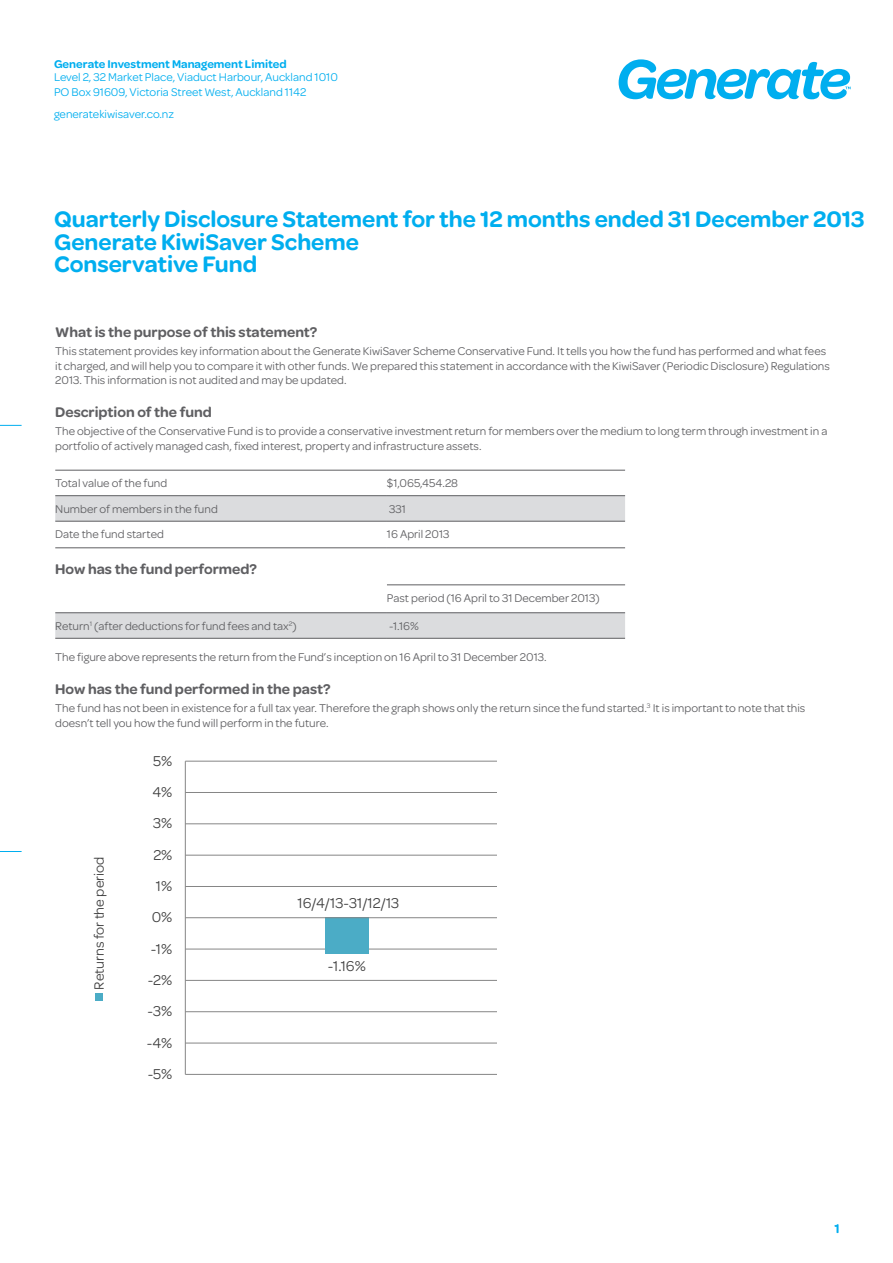
<style>
.page{position:relative;width:893px;height:1263px;background:#fff}
.page>*{position:absolute;margin:0;border:0;box-sizing:border-box;transform-origin:0 0}
.t1{font:600 24px "Omnes";color:#00aeef}
.t2{font:16.35px "Omnes";color:#404040}
.t3{font:16.2px "Omnes";color:#404040}
.t4{font:15.3px "Omnes";color:#404040}
.t5{font:15.15px "Omnes";color:#404040}
.Paragraph_Style_2{font:600 15px "Omnes";color:#5f5f62}
.t6{font:14.4px "Omnes";color:#404040}
.Paragraph_Style_1{font:600 13.5px "Omnes";color:#00aeef}
.t7{font:12px/14.4px "Omnes";color:#5f5f62}
.t8{font:12px "Omnes";color:#00aeef}
.t9{font:600 12px "Omnes";color:#00aeef}
</style>
<div class="page">
<svg style="left:55px;top:496px;width:570px;height:25px;background:#d8d9db"></svg>
<hr style="left:55px;top:470px;width:332px;height:1px;background:#5f5f62">
<hr style="left:387px;top:470px;width:238px;height:1px;background:#5f5f62">
<hr style="left:55px;top:495px;width:332px;height:1px;background:#5f5f62">
<hr style="left:387px;top:495px;width:238px;height:1px;background:#5f5f62">
<hr style="left:55px;top:521px;width:332px;height:1px;background:#5f5f62">
<hr style="left:387px;top:521px;width:238px;height:1px;background:#5f5f62">
<hr style="left:55px;top:547px;width:332px;height:1px;background:#5f5f62">
<hr style="left:387px;top:547px;width:238px;height:1px;background:#5f5f62">
<svg style="left:55px;top:613px;width:570px;height:25px;background:#d8d9db"></svg>
<hr style="left:387px;top:585px;width:238px;height:1px;background:#5f5f62">
<hr style="left:55px;top:612px;width:332px;height:1px;background:#5f5f62">
<hr style="left:387px;top:612px;width:238px;height:1px;background:#5f5f62">
<hr style="left:55px;top:638px;width:332px;height:1px;background:#5f5f62">
<hr style="left:387px;top:638px;width:238px;height:1px;background:#5f5f62">
<svg style="left:619px;top:59px;width:231px;height:40px"></svg>
<svg style="left:0;top:425px;width:22px;height:1px"></svg>
<svg style="left:0;top:851px;width:22px;height:1px"></svg>
<hr style="left:185px;top:1074px;width:311px;height:1px;background:#868686">
<hr style="left:185px;top:1043px;width:311px;height:1px;background:#868686">
<hr style="left:185px;top:1011px;width:311px;height:1px;background:#868686">
<hr style="left:185px;top:980px;width:311px;height:1px;background:#868686">
<hr style="left:185px;top:949px;width:311px;height:1px;background:#868686">
<hr style="left:185px;top:886px;width:311px;height:1px;background:#868686">
<hr style="left:185px;top:855px;width:311px;height:1px;background:#868686">
<hr style="left:185px;top:823px;width:311px;height:1px;background:#868686">
<hr style="left:185px;top:792px;width:311px;height:1px;background:#868686">
<hr style="left:185px;top:761px;width:311px;height:1px;background:#868686">
<div style="left:325px;top:918px;width:43px;height:36px;background:#4bacc6"></div>
<hr style="left:185px;top:761px;width:1px;height:313px;background:#868686">
<hr style="left:185px;top:917px;width:311px;height:1px;background:#868686">
<div style="left:96px;top:993px;width:7px;height:7px;background:#4bacc6"></div>
<hr style="left:286px;top:1042px;width:120px;height:1px;background:#868686">
<hr style="left:286px;top:979px;width:120px;height:1px;background:#868686">
<hr style="left:286px;top:948px;width:120px;height:1px;background:#868686">
<hr style="left:286px;top:890px;width:120px;height:1px;background:#868686">
<svg style="left:327px;top:890px;width:79px;height:1px"></svg>
<p class="t9" style="left:54px;top:55px;width:234px">Generate Investment Management Limited</p>
<p class="t8" style="left:54px;top:69px;width:285px">Level 2, 32 Market Place, Viaduct Harbour, Auckland 1010</p>
<p class="t8" style="left:54px;top:84px;width:254px">PO Box 91609, Victoria Street West, Auckland 1142</p>
<p class="t8" style="left:54px;top:106px;width:122px">generatekiwisaver.co.nz</p>
<p class="t1" style="left:54px;top:202px;width:812px">Quarterly Disclosure Statement for the 12 months ended 31 December 2013</p>
<p class="t1" style="left:54px;top:225px;width:306px">Generate KiwiSaver Scheme</p>
<p class="t1" style="left:54px;top:247px;width:205px">Conservative Fund</p>
<p class="Paragraph_Style_2" style="left:55px;top:321px;width:264px">What is the purpose of this statement?</p>
<p class="t7" style="left:55px;top:343px;width:776px">This statement provides key information about the Generate KiwiSaver Scheme Conservative Fund. It tells you how the fund has performed and what fees it charged, and will help you to compare it with other funds. We prepared this statement in accordance with the KiwiSaver (Periodic Disclosure) Regulations<br>2013. This information is not audited and may be updated.</p>
<p class="Paragraph_Style_2" style="left:55px;top:401px;width:158px">Description of the fund</p>
<p class="t7" style="left:55px;top:423px;width:774px">The objective of the Conservative Fund is to provide a conservative investment return for members over the medium to long term through investment in a portfolio of actively managed cash, fixed interest, property and infrastructure assets.</p>
<p class="t7" style="left:55px;top:475px;width:114px">Total value of the fund</p>
<p class="t7" style="left:387px;top:475px;width:73px">$1,065,454.28</p>
<p class="t7" style="left:55px;top:501px;width:164px">Number of members in the fund</p>
<p class="t7" style="left:389px;top:501px;width:18px">331</p>
<p class="t7" style="left:55px;top:526px;width:110px">Date the fund started</p>
<p class="t7" style="left:387px;top:526px;width:64px">16 April 2013</p>
<p class="Paragraph_Style_2" style="left:55px;top:559px;width:203px">How has the fund performed?</p>
<p class="t7" style="left:387px;top:590px;width:214px">Past period (16 April to 31 December 2013)</p>
<p class="t7" style="left:55px;top:618px;width:243px">Return<sup>1</sup> (after deductions for fund fees and tax<sup>2</sup>)</p>
<p class="t7" style="left:389px;top:618px;width:31px">-1.16%</p>
<p class="t7" style="left:55px;top:649px;width:493px">The figure above represents the return from the Fund’s inception on 16 April to 31 December 2013.</p>
<p class="Paragraph_Style_2" style="left:55px;top:678px;width:277px">How has the fund performed in the past?</p>
<p class="t7" style="left:55px;top:700px;width:752px">The fund has not been in existence for a full tax year. Therefore the graph shows only the return since the fund started.<sup>3</sup> It is important to note that this doesn’t tell you how the fund will perform in the future.</p>
<p class="t3" style="left:155px;top:614px;width:23px">4%</p>
<p class="t3" style="left:156px;top:648px;width:22px">3%</p>
<p class="t3" style="left:156px;top:681px;width:22px">2%</p>
<p class="t5" style="left:487px;top:700px;width:142px">Returns for the period</p>
<p class="t3" style="left:159px;top:715px;width:19px">1%</p>
<p class="t5" style="left:155px;top:720px;width:21px">5%</p>
<p class="t3" style="left:155px;top:748px;width:24px">0%</p>
<p class="t5" style="left:154px;top:751px;width:21px">4%</p>
<p class="t5" style="left:153px;top:752px;width:10px">5</p>
<p class="t3" style="left:153px;top:782px;width:25px">-1%</p>
<p class="t5" style="left:155px;top:783px;width:21px">3%</p>
<p class="t5" style="left:152px;top:783px;width:10px">4</p>
<p class="t6" style="left:91px;top:989px;width:134px;rotate:-90deg">Returns for the period</p>
<p class="t5" style="left:155px;top:814px;width:21px">2%</p>
<p class="t5" style="left:153px;top:815px;width:10px">3</p>
<p class="t2" style="left:150px;top:815px;width:28px">-2%</p>
<p class="t5" style="left:158px;top:845px;width:18px">1%</p>
<p class="t5" style="left:153px;top:846px;width:9px">2</p>
<p class="t3" style="left:150px;top:849px;width:28px">-3%</p>
<p class="t5" style="left:153px;top:877px;width:22px">0%</p>
<p class="t5" style="left:156px;top:877px;width:7px">1</p>
<p class="t3" style="left:149px;top:882px;width:29px">-4%</p>
<p class="t5" style="left:152px;top:908px;width:23px">-1%</p>
<p class="t5" style="left:152px;top:909px;width:11px">0</p>
<p class="t3" style="left:150px;top:916px;width:28px">-5%</p>
<p class="t4" style="left:149px;top:939px;width:26px">-2%</p>
<p class="t5" style="left:156px;top:940px;width:7px">1</p>
<p class="t5" style="left:149px;top:971px;width:26px">-3%</p>
<p class="t4" style="left:153px;top:971px;width:9px">2</p>
<p class="t5" style="left:148px;top:1002px;width:27px">-4%</p>
<p class="t5" style="left:153px;top:1003px;width:10px">3</p>
<p class="t5" style="left:149px;top:1033px;width:26px">-5%</p>
<p class="t5" style="left:147px;top:1034px;width:16px">-4</p>
<p class="t5" style="left:148px;top:1065px;width:26px">-5%</p>
<p class="t5" style="left:297px;top:895px;width:103px">16/4/13-31/12/13</p>
<p class="t5" style="left:328px;top:957px;width:39px">-1.16%</p>
<p class="Paragraph_Style_1" style="left:834px;top:1219px;width:7px">1</p>
</div>
